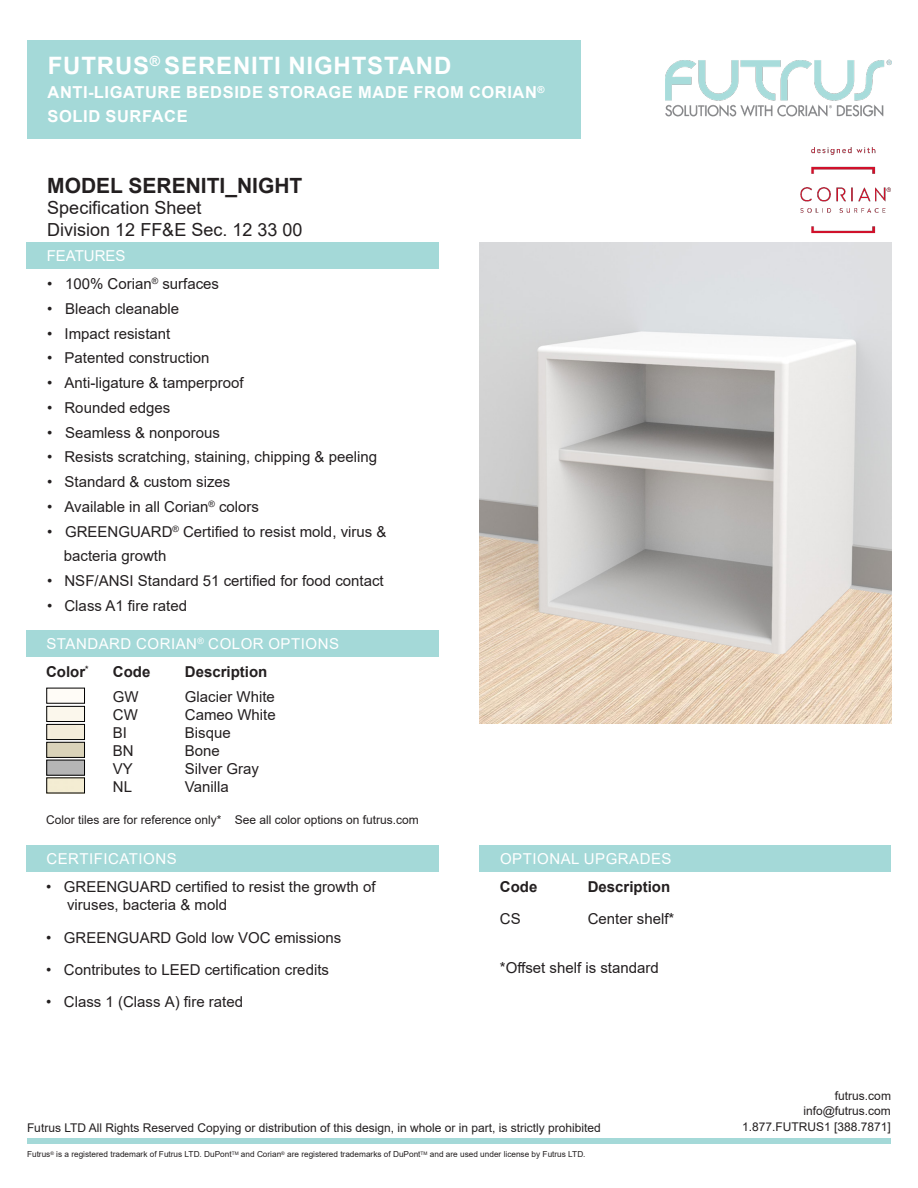
<style>
.page{position:relative;width:918px;height:1188px;background:#fff}
.page>*{position:absolute;margin:0;border:0;box-sizing:border-box;transform-origin:0 0}
.t1{font:700 24px "Arial";letter-spacing:.035em;color:#fff}
.t2{font:700 21px "Arial";color:#231f20}
.t3{font:18px/21.6px "Arial";color:#231f20}
.t4{font:700 16.5px/24px "Arial";letter-spacing:.035em;color:#fff}
.t5{font:15px "Arial";color:#231f20}
.t6{font:15px "Arial";letter-spacing:.035em;color:#fff}
.t7{font:700 15px "Arial";color:#231f20}
.t8{font:15px "Arial";color:#fff}
.t9{font:12px/15.8px "Arial";color:#231f20;text-align:right}
.t10{font:8.25px "Arial";color:#231f20}
</style>
<div class="page">
<div style="left:27px;top:1138px;width:864px;height:6px;background:#a4d9d8"></div>
<img style="left:666px;top:60px;width:225px;height:57px">
<img style="left:792px;top:147px;width:99px;height:96px">
<div style="left:27px;top:40px;width:554px;height:99px;background:#a4d9d8"></div>
<div style="left:27px;top:243px;width:412px;height:26px;background:#a4d9d8"></div>
<div style="left:26px;top:845px;width:413px;height:27px;background:#a4d9d8"></div>
<div style="left:26px;top:630px;width:413px;height:27px;background:#a4d9d8"></div>
<div style="left:46px;top:688px;width:39px;height:16px;border:1px solid #000"></div>
<div style="left:46px;top:706px;width:39px;height:16px;border:1px solid #000"></div>
<div style="left:46px;top:724px;width:39px;height:16px;border:1px solid #000"></div>
<div style="left:46px;top:742px;width:39px;height:16px;border:1px solid #000"></div>
<div style="left:46px;top:760px;width:39px;height:16px;border:1px solid #000"></div>
<img style="left:479px;top:243px;width:412px;height:481px">
<div style="left:480px;top:845px;width:411px;height:27px;background:#a4d9d8"></div>
<h1 class="t1" style="left:48px;top:49px;width:405px">FUTRUS<sup>®</sup> SERENITI NIGHTSTAND</h1>
<p class="t4" style="left:48px;top:81px;width:498px">ANTI-LIGATURE BEDSIDE STORAGE MADE FROM CORIAN<sup>®<br></sup>SOLID SURFACE</p>
<h2 class="t2" style="left:47px;top:170px;width:257px">MODEL SERENITI_NIGHT</h2>
<p class="t3" style="left:47px;top:197px;width:257px">Specification Sheet<br>Division 12 FF&amp;E Sec. 12 33 00</p>
<p class="t8" style="left:47px;top:246px;width:80px">FEATURES</p>
<p class="t5" style="left:47px;top:274px;width:173px">• 100% Corian<sup>®</sup> surfaces</p>
<p class="t5" style="left:47px;top:298px;width:133px">• Bleach cleanable</p>
<p class="t5" style="left:47px;top:323px;width:125px">• Impact resistant</p>
<p class="t5" style="left:47px;top:348px;width:164px">• Patented construction</p>
<p class="t5" style="left:47px;top:373px;width:198px">• Anti-ligature &amp; tamperproof</p>
<p class="t5" style="left:47px;top:397px;width:125px">• Rounded edges</p>
<p class="t5" style="left:47px;top:422px;width:174px">• Seamless &amp; nonporous</p>
<p class="t5" style="left:47px;top:447px;width:331px">• Resists scratching, staining, chipping &amp; peeling</p>
<p class="t5" style="left:47px;top:472px;width:185px">• Standard &amp; custom sizes</p>
<p class="t5" style="left:47px;top:496px;width:213px">• Available in all Corian<sup>®</sup> colors</p>
<p class="t5" style="left:47px;top:521px;width:341px">• GREENGUARD<sup>®</sup> Certified to resist mold, virus &amp;</p>
<p class="t5" style="left:64px;top:546px;width:104px">bacteria growth</p>
<p class="t5" style="left:47px;top:571px;width:338px">• NSF/ANSI Standard 51 certified for food contact</p>
<p class="t5" style="left:47px;top:595px;width:141px">• Class A1 fire rated</p>
<p class="t6" style="left:46px;top:633px;width:294px">STANDARD CORIAN<sup>®</sup> COLOR OPTIONS</p>
<p class="t7" style="left:46px;top:661px;width:44px">Color<sup>*</sup></p>
<p class="t7" style="left:113px;top:661px;width:39px">Code</p>
<p class="t7" style="left:185px;top:661px;width:84px">Description</p>
<p class="t5" style="left:113px;top:686px;width:27px">GW</p>
<p class="t5" style="left:185px;top:686px;width:92px">Glacier White</p>
<p class="t5" style="left:113px;top:704px;width:26px">CW</p>
<p class="t5" style="left:185px;top:704px;width:92px">Cameo White</p>
<p class="t5" style="left:113px;top:722px;width:16px">BI</p>
<p class="t5" style="left:185px;top:722px;width:47px">Bisque</p>
<p class="t5" style="left:113px;top:740px;width:22px">BN</p>
<p class="t5" style="left:185px;top:740px;width:37px">Bone</p>
<p class="t5" style="left:113px;top:758px;width:22px">VY</p>
<p class="t5" style="left:185px;top:758px;width:76px">Silver Gray</p>
<p class="t5" style="left:113px;top:776px;width:21px">NL</p>
<p class="t5" style="left:185px;top:776px;width:45px">Vanilla</p>
<p class="t9" style="left:46px;top:812px;width:374px">Color tiles are for reference only* See all color options on futrus.com</p>
<p class="t6" style="left:46px;top:848px;width:132px">CERTIFICATIONS</p>
<p class="t5" style="left:46px;top:877px;width:331px">• GREENGUARD certified to resist the growth of</p>
<p class="t5" style="left:67px;top:895px;width:162px">viruses, bacteria &amp; mold</p>
<p class="t5" style="left:46px;top:927px;width:297px">• GREENGUARD Gold low VOC emissions</p>
<p class="t5" style="left:46px;top:959px;width:284px">• Contributes to LEED certification credits</p>
<p class="t5" style="left:46px;top:992px;width:198px">• Class 1 (Class A) fire rated</p>
<p class="t6" style="left:500px;top:848px;width:173px">OPTIONAL UPGRADES</p>
<p class="t7" style="left:500px;top:877px;width:39px">Code</p>
<p class="t7" style="left:588px;top:877px;width:84px">Description</p>
<p class="t5" style="left:500px;top:908px;width:22px">CS</p>
<p class="t5" style="left:588px;top:908px;width:88px">Center shelf*</p>
<p class="t5" style="left:500px;top:958px;width:160px">*Offset shelf is standard</p>
<p class="t9" style="left:27px;top:1120px;width:575px">Futrus LTD All Rights Reserved Copying or distribution of this design, in whole or in part, is strictly prohibited</p>
<p class="t10" style="left:27px;top:1149px;width:560px">Futrus<sup>®</sup> is a registered trademark of Futrus LTD. DuPont<sup>TM</sup> and Corian<sup>®</sup> are registered trademarks of DuPont<sup>TM</sup> and are used under license by Futrus LTD.</p>
<p class="t9" style="left:742px;top:1087px;width:150px">futrus.com<br>info@futrus.com<br>1.877.FUTRUS1 [388.7871]</p>
</div>
